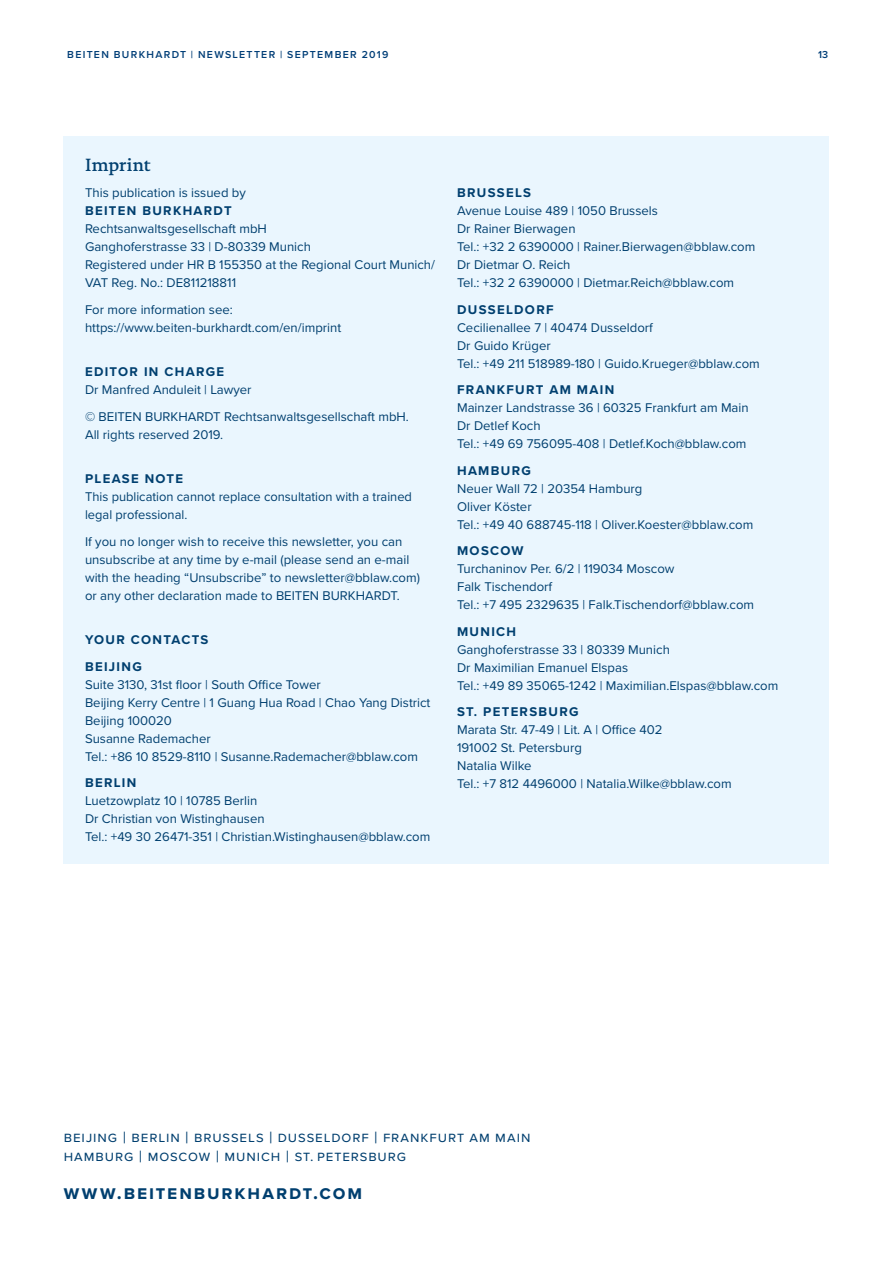
<style>
.page{position:relative;width:893px;height:1263px;background:#fff}
.page>*{position:absolute;margin:0;border:0;box-sizing:border-box;transform-origin:0 0}
.t1{font:700 19.5px "Proxima Nova";letter-spacing:.095em;color:#003f6f}
.t2{font:500 18px "DTL Documenta TOT";letter-spacing:.005em;color:#003f6f}
.t3{font:15px/18.8px "Proxima Nova";letter-spacing:.06em;color:#003f6f}
.t4{font:13.2px/18px "Proxima Nova";color:#003f6f}
.t5{font:700 13.2px/26.5px "Proxima Nova";letter-spacing:.1em;color:#003f6f}
.t6{font:600 10.5px "Proxima Nova";letter-spacing:.125em;color:#003e77}
.s1{font-size:16.5px}
</style>
<div class="page">
<div style="left:64px;top:136px;width:765px;height:727px;background:#eaf6fe"></div>
<p class="t6" style="left:67px;top:47px;width:323px">BEITEN BURKHARDT | NEWSLETTER | SEPTEMBER 2019</p>
<p class="t6" style="left:818px;top:47px;width:12px">13</p>
<h2 class="t2" style="left:85px;top:154px;width:67px">Imprint</h2>
<p class="t4" style="left:85px;top:183px;width:162px">This publication is issued by</p>
<p class="t5" style="left:85px;top:197px;width:148px">BEITEN BURKHARDT</p>
<p class="t4" style="left:85px;top:219px;width:351px">Rechtsanwaltsgesellschaft mbH<br>Ganghoferstrasse 33 | D-80339 Munich<br>Registered under HR B 155350 at the Regional Court Munich/ VAT Reg. No.: DE811218811</p>
<p class="t4" style="left:85px;top:300px;width:258px">For more information see: https://www.beiten-burkhardt.com/en/imprint</p>
<p class="t5" style="left:85px;top:358px;width:141px">EDITOR IN CHARGE</p>
<p class="t4" style="left:85px;top:376px;width:325px;line-height:26.5px">Dr Manfred Anduleit | Lawyer<br>© BEITEN BURKHARDT Rechtsanwaltsgesellschaft mbH.</p>
<p class="t4" style="left:85px;top:425px;width:140px">All rights reserved 2019.</p>
<p class="t5" style="left:85px;top:465px;width:100px">PLEASE NOTE</p>
<p class="t4" style="left:85px;top:487px;width:328px">This publication cannot replace consultation with a trained legal professional.</p>
<p class="t4" style="left:85px;top:532px;width:336px">If you no longer wish to receive this newsletter, you can unsubscribe at any time by e-mail (please send an e-mail with the heading “Unsubscribe” to newsletter@bblaw.com) or any other declaration made to BEITEN BURKHARDT.</p>
<p class="t5" style="left:85px;top:626px;width:125px">YOUR CONTACTS<br>BEIJING</p>
<p class="t4" style="left:85px;top:675px;width:347px">Suite 3130, 31st floor | South Office Tower<br>Beijing Kerry Centre | 1 Guang Hua Road | Chao Yang District Beijing 100020<br>Susanne Rademacher<br>Tel.: +86 10 8529-8110 | Susanne.Rademacher@bblaw.com</p>
<p class="t5" style="left:85px;top:769px;width:53px">BERLIN</p>
<p class="t4" style="left:85px;top:791px;width:347px">Luetzowplatz 10 | 10785 Berlin<br>Dr Christian von Wistinghausen<br>Tel.: +49 30 26471-351 | Christian.Wistinghausen@bblaw.com</p>
<p class="t5" style="left:457px;top:179px;width:76px">BRUSSELS</p>
<p class="t4" style="left:457px;top:201px;width:300px">Avenue Louise 489 | 1050 Brussels<br>Dr Rainer Bierwagen<br>Tel.: +32 2 6390000 | Rainer.Bierwagen@bblaw.com Dr Dietmar O. Reich<br>Tel.: +32 2 6390000 | Dietmar.Reich@bblaw.com</p>
<p class="t5" style="left:457px;top:296px;width:98px">DUSSELDORF</p>
<p class="t4" style="left:457px;top:318px;width:304px">Cecilienallee 7 | 40474 Dusseldorf<br>Dr Guido Krüger<br>Tel.: +49 211 518989-180 | Guido.Krueger@bblaw.com</p>
<p class="t5" style="left:457px;top:376px;width:159px">FRANKFURT AM MAIN</p>
<p class="t4" style="left:457px;top:398px;width:293px">Mainzer Landstrasse 36 | 60325 Frankfurt am Main<br>Dr Detlef Koch<br>Tel.: +49 69 756095-408 | Detlef.Koch@bblaw.com</p>
<p class="t5" style="left:457px;top:457px;width:75px">HAMBURG</p>
<p class="t4" style="left:457px;top:479px;width:298px">Neuer Wall 72 | 20354 Hamburg<br>Oliver Köster<br>Tel.: +49 40 688745-118 | Oliver.Koester@bblaw.com</p>
<p class="t5" style="left:457px;top:537px;width:68px">MOSCOW</p>
<p class="t4" style="left:457px;top:559px;width:298px">Turchaninov Per. 6/2 | 119034 Moscow<br>Falk Tischendorf<br>Tel.: +7 495 2329635 | Falk.Tischendorf@bblaw.com</p>
<p class="t5" style="left:457px;top:618px;width:61px">MUNICH</p>
<p class="t4" style="left:457px;top:640px;width:323px">Ganghoferstrasse 33 | 80339 Munich<br>Dr Maximilian Emanuel Elspas<br>Tel.: +49 89 35065-1242 | Maximilian.Elspas@bblaw.com</p>
<p class="t5" style="left:457px;top:698px;width:123px">ST. PETERSBURG</p>
<p class="t4" style="left:457px;top:720px;width:276px">Marata Str. 47-49 | Lit. A | Office 402<br>191002 St. Petersburg<br>Natalia Wilke<br>Tel.: +7 812 4496000 | Natalia.Wilke@bblaw.com</p>
<p class="t3" style="left:64px;top:1127px;width:468px">beijing <span class="s1">|</span> berlin <span class="s1">|</span> brussels <span class="s1">|</span> dusseldorf <span class="s1">|</span> frankfurt am main hamburg <span class="s1">|</span> moscow <span class="s1">|</span> munich <span class="s1">|</span> st. petersburg</p>
<h1 class="t1" style="left:64px;top:1178px;width:300px">www.beitenburkhardt.com</h1>
</div>
